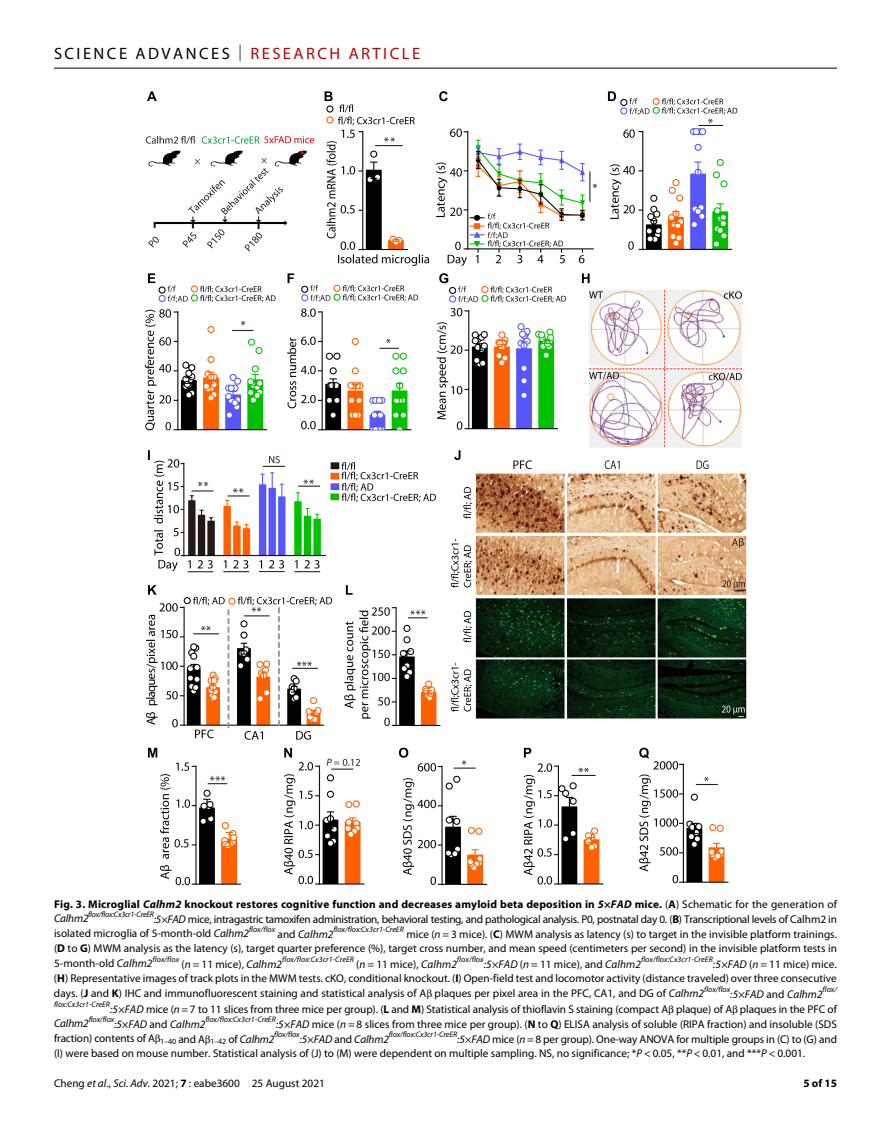
<style>
.page{position:relative;width:891px;height:1134px;background:#fff}
.page>*{position:absolute;margin:0;border:0;box-sizing:border-box;transform-origin:0 0}
.t1{font:16.5px "Myriad Pro";letter-spacing:.15em;color:#000}
.t2{font:11.25px/15px "Myriad Pro";color:#000;text-align:justify}
.t3{font:700 11.25px "Myriad Pro";color:#000}
.t4{font:italic 7.95px "Myriad Pro";letter-spacing:.01em;color:#000}
.s1{font-weight:300}
.s2{color:#b10508}
.s3{font-weight:700}
.s4{font-weight:700;font-style:italic}
.s5{font-style:italic}
.s6{font-style:normal;font-size:11.25px}
.s7{font-size:11.25px}
</style>
<div class="page">
<hr style="left:54px;top:68px;width:783px;height:1px;background:#000">
<img style="left:144px;top:91px;width:603px;height:795px">
<h1 class="t1" style="left:54px;top:40px;width:368px">SCIENCE ADVANCES <span class="s1">|</span> <span class="s2">RESEARCH ARTICLE</span></h1>
<p class="t2" style="left:54px;top:896px;width:785px"><span class="s3">Fig. 3. Microglial</span> <span class="s4">Calhm2</span> <span class="s3">knockout restores cognitive function and decreases amyloid beta deposition in</span> <span class="s4">5×FAD</span> <span class="s3">mice.</span> (<span class="s3">A</span>) Schematic for the generation of <span class="s5">Calhm2</span><sup>flox/flox:Cx3cr1-CreER</sup><span class="s5">:5×FAD</span> mice, intragastric tamoxifen administration, behavioral testing, and pathological analysis. P0, postnatal day 0. (<span class="s3">B</span>) Transcriptional levels of Calhm2 in isolated microglia of 5-month-old <span class="s5">Calhm2</span><sup>flox/flox</sup> and <span class="s5">Calhm2</span><sup>flox/flox:Cx3cr1-CreER</sup> mice (<span class="s5">n</span> = 3 mice). (<span class="s3">C</span>) MWM analysis as latency (s) to target in the invisible platform trainings. (<span class="s3">D</span> to <span class="s3">G</span>) MWM analysis as the latency (s), target quarter preference (%), target cross number, and mean speed (centimeters per second) in the invisible platform tests in</p>
<p class="t4" style="left:54px;top:954px;width:785px"><span class="s6">5-month-old</span> <span class="s7">Calhm2</span>flox/flox <span class="s6">(</span><span class="s7">n</span> <span class="s6">= 11 mice),</span> <span class="s7">Calhm2</span>flox/flox:Cx3cr1-CreER <span class="s6">(</span><span class="s7">n</span> <span class="s6">= 11 mice),</span> <span class="s7">Calhm2</span>flox/flox<span class="s7">:5×FAD</span> <span class="s6">(</span><span class="s7">n</span> <span class="s6">= 11 mice), and</span> <span class="s7">Calhm2</span>flox/flox:Cx3cr1-CreER<span class="s7">:5×FAD</span> <span class="s6">(</span><span class="s7">n</span> <span class="s6">= 11 mice) mice.</span></p>
<p class="t2" style="left:54px;top:971px;width:785px">(<span class="s3">H</span>) Representative images of track plots in the MWM tests. cKO, conditional knockout. (<span class="s3">I</span>) Open-field test and locomotor activity (distance traveled) over three consecutive days. (<span class="s3">J</span> and <span class="s3">K</span>) IHC and immunofluorescent staining and statistical analysis of A plaques per pixel area in the PFC, CA1, and DG of <span class="s5">Calhm2</span><sup>flox/flox</sup><span class="s5">:5×FAD</span> and <span class="s5">Calhm2</span><sup>flox/ flox:Cx3cr1-CreER</sup><span class="s5">:5×FAD</span> mice (<span class="s5">n</span> = 7 to 11 slices from three mice per group). (<span class="s3">L</span> and <span class="s3">M</span>) Statistical analysis of thioflavin S staining (compact A plaque) of A plaques in the PFC of <span class="s5">Calhm2</span><sup>flox/flox</sup><span class="s5">:5×FAD</span> and <span class="s5">Calhm2</span><sup>flox/flox:Cx3cr1-CreER</sup><span class="s5">:5×FAD</span> mice (<span class="s5">n</span> = 8 slices from three mice per group). (<span class="s3">N</span> to <span class="s3">Q</span>) ELISA analysis of soluble (RIPA fraction) and insoluble (SDS fraction) contents of A <sub>1–40</sub> and A <sub>1–42</sub> of <span class="s5">Calhm2</span><sup>flox/flox</sup><span class="s5">:5×FAD</span> and <span class="s5">Calhm2</span><sup>flox/flox:Cx3cr1-CreER</sup><span class="s5">:5×FAD</span> mice (<span class="s5">n</span>=8 per group). One-way ANOVA for multiple groups in (C) to (G) and (I) were based on mouse number. Statistical analysis of (J) to (M) were dependent on multiple sampling. NS, no significance; *<span class="s5">P</span> &lt; 0.05, **<span class="s5">P</span> &lt; 0.01, and ***<span class="s5">P</span> &lt; 0.001.</p>
<p class="t2" style="left:54px;top:1076px;width:272px">Cheng <span class="s5">et al</span>., <span class="s5">Sci. Adv.</span> 2021; <span class="s3">7</span> : eabe3600 25 August 2021</p>
<p class="t3" style="left:803px;top:1074px;width:35px">5 of 15</p>
</div>
